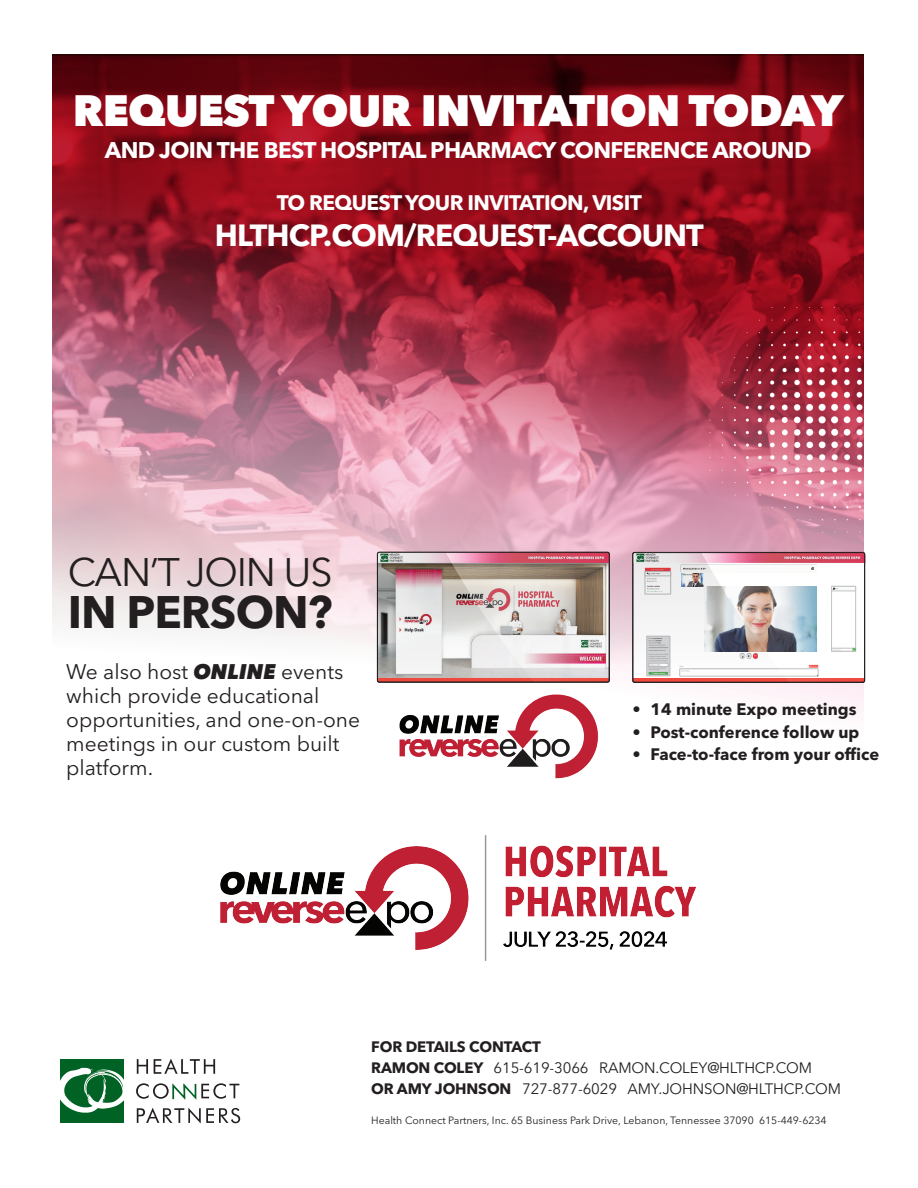
<style>
.page{position:relative;width:918px;height:1188px;background:#fff}
.page>*{position:absolute;margin:0;border:0;box-sizing:border-box;transform-origin:0 0}
.t1{font:700 45.15px "Avenir Next LT Pro";letter-spacing:-.02em;color:#231f20}
.t2{font:800 43.5px "Avenir Next LT Pro";letter-spacing:-.02em;color:#fff}
.t3{font:39.45px "Avenir Next LT Pro";letter-spacing:-.03em;color:#231f20}
.t4{font:700 30.3px "Avenir Next LT Pro";letter-spacing:-.03em;color:#fff}
.t5{font:700 22.5px "Avenir Next LT Pro";letter-spacing:-.03em;color:#fff}
.t6{font:21px/24px "Avenir Next LT Pro";color:#231f20}
.t7{font:700 20.85px "Avenir Next LT Pro";letter-spacing:-.03em;color:#fff}
.t8{font:700 16.5px "Avenir Next LT Pro";color:#231f20}
.t9{font:15px/21px "Avenir Next LT Pro";letter-spacing:-.01em;color:#231f20}
.t10{font:10.5px "Avenir Next LT Pro";color:#231f20}
.s1{font-weight:800;font-style:italic}
.s2{font-weight:700}
</style>
<div class="page">
<svg style="left:53px;top:54px;width:811px;height:658px;background:#af5866"></svg>
<img style="left:693px;top:291px;width:171px;height:254px">
<img style="left:220px;top:835px;width:476px;height:126px">
<img style="left:379px;top:554px;width:228px;height:126px">
<div style="left:377px;top:552px;width:232px;height:130px;border:1px solid #231f20;border-radius:2px"></div>
<svg style="left:635px;top:554px;width:228px;height:127px"></svg>
<div style="left:633px;top:552px;width:232px;height:131px;border:1px solid #231f20;border-radius:2px"></div>
<img style="left:396px;top:683px;width:203px;height:96px">
<svg style="left:137px;top:1059px;width:11px;height:15px"></svg>
<svg style="left:154px;top:1059px;width:61px;height:15px"></svg>
<svg style="left:137px;top:1108px;width:103px;height:15px"></svg>
<div style="left:61px;top:1059px;width:63px;height:64px;background:#006224"></div>
<svg style="left:60px;top:1068px;width:64px;height:45px"></svg>
<svg style="left:136px;top:1083px;width:103px;height:17px"></svg>
<h2 class="t2" style="left:73px;top:84px;width:772px">REQUEST YOUR INVITATION TODAY</h2>
<h3 class="t5" style="left:105px;top:137px;width:708px">AND JOIN THE BEST HOSPITAL PHARMACY CONFERENCE AROUND</h3>
<h3 class="t7" style="left:277px;top:190px;width:367px">TO REQUEST YOUR INVITATION, VISIT</h3>
<h3 class="t4" style="left:215px;top:216px;width:491px">HLTHCP.COM/REQUEST-ACCOUNT</h3>
<h3 class="t3" style="left:68px;top:549px;width:266px">CAN’T JOIN US</h3>
<h1 class="t1" style="left:68px;top:584px;width:266px">IN PERSON?</h1>
<h3 class="t6" style="left:66px;top:660px;width:295px">We also host <span class="s1">ONLINE</span> events which provide educational opportunities, and one-on-one meetings in our custom built platform.</h3>
<p class="t8" style="left:633px;top:699px;width:225px">• 14 minute Expo meetings</p>
<p class="t8" style="left:633px;top:722px;width:228px">• Post-conference follow up</p>
<p class="t8" style="left:633px;top:744px;width:248px">• Face-to-face from your office</p>
<p class="t9" style="left:371px;top:1036px;width:471px"><span class="s2">FOR DETAILS CONTACT<br>RAMON COLEY</span> 615-619-3066 RAMON.COLEY@HLTHCP.COM<br><span class="s2">OR AMY JOHNSON</span> 727-877-6029 AMY.JOHNSON@HLTHCP.COM</p>
<p class="t10" style="left:371px;top:1114px;width:457px">Health Connect Partners, Inc. 65 Business Park Drive, Lebanon, Tennessee 37090 615-449-6234</p>
</div>
